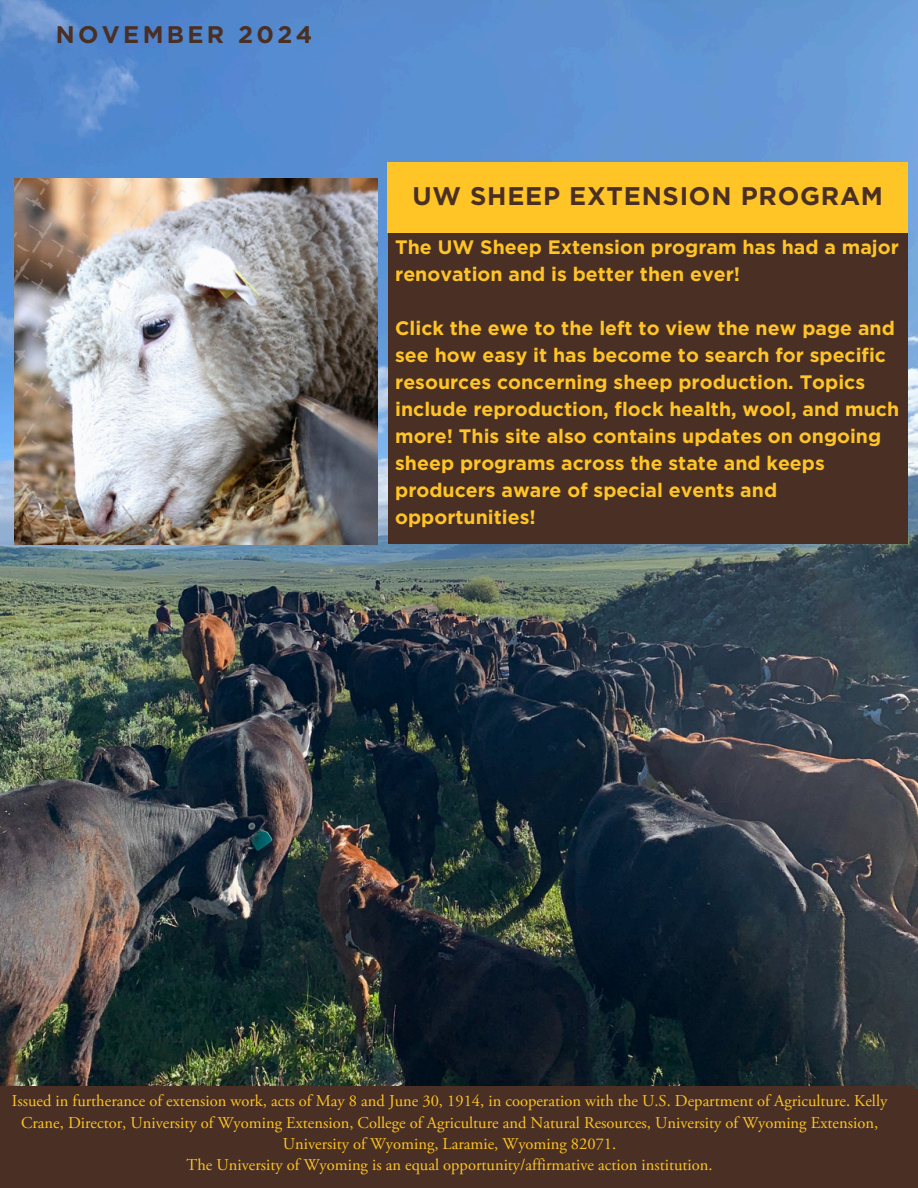
<style>
.page{position:relative;width:918px;height:1188px;background:#fff}
.page>*{position:absolute;margin:0;border:0;box-sizing:border-box;transform-origin:0 0}
.t1{font:700 25.5px "Gotham";letter-spacing:.03em;color:#492f24}
.t2{font:700 24px "Gotham";letter-spacing:.14em;color:#492f24}
.t3{font:700 19.5px/27px "Gotham";color:#ffc425}
.t4{font:16.5px/21.3px "Adobe Garamond Pro";color:#ffc425;text-align:center}
</style>
<div class="page">
<img style="left:0;top:0;width:918px;height:1089px">
<div style="left:388px;top:229px;width:520px;height:315px;background:#492f24"></div>
<div style="left:388px;top:162px;width:520px;height:71px;background:#ffc425"></div>
<img style="left:15px;top:179px;width:363px;height:365px">
<div style="left:0;top:1086px;width:914px;height:102px;background:#492f24"></div>
<p class="t2" style="left:56px;top:24px;width:258px">NOVEMBER 2024</p>
<h2 class="t1" style="left:412px;top:184px;width:472px">UW SHEEP EXTENSION PROGRAM</h2>
<h2 class="t3" style="left:395px;top:235px;width:505px">The UW Sheep Extension program has had a major renovation and is better then ever!</h2>
<p class="t3" style="left:395px;top:316px;width:506px">Click the ewe to the left to view the new page and see how easy it has become to search for specific resources concerning sheep production. Topics include reproduction, flock health, wool, and much more! This site also contains updates on ongoing sheep programs across the state and keeps producers aware of special events and opportunities!</p>
<p class="t4" style="left:12px;top:1092px;width:877px">Issued in furtherance of extension work, acts of May 8 and June 30, 1914, in cooperation with the U.S. Department of Agriculture. Kelly<br>Crane, Director, University of Wyoming Extension, College of Agriculture and Natural Resources, University of Wyoming Extension,<br>University of Wyoming, Laramie, Wyoming 82071.</p>
<h1 class="t4" style="left:186px;top:1156px;width:528px">The University of Wyoming is an equal opportunity/affirmative action institution.</h1>
</div>
